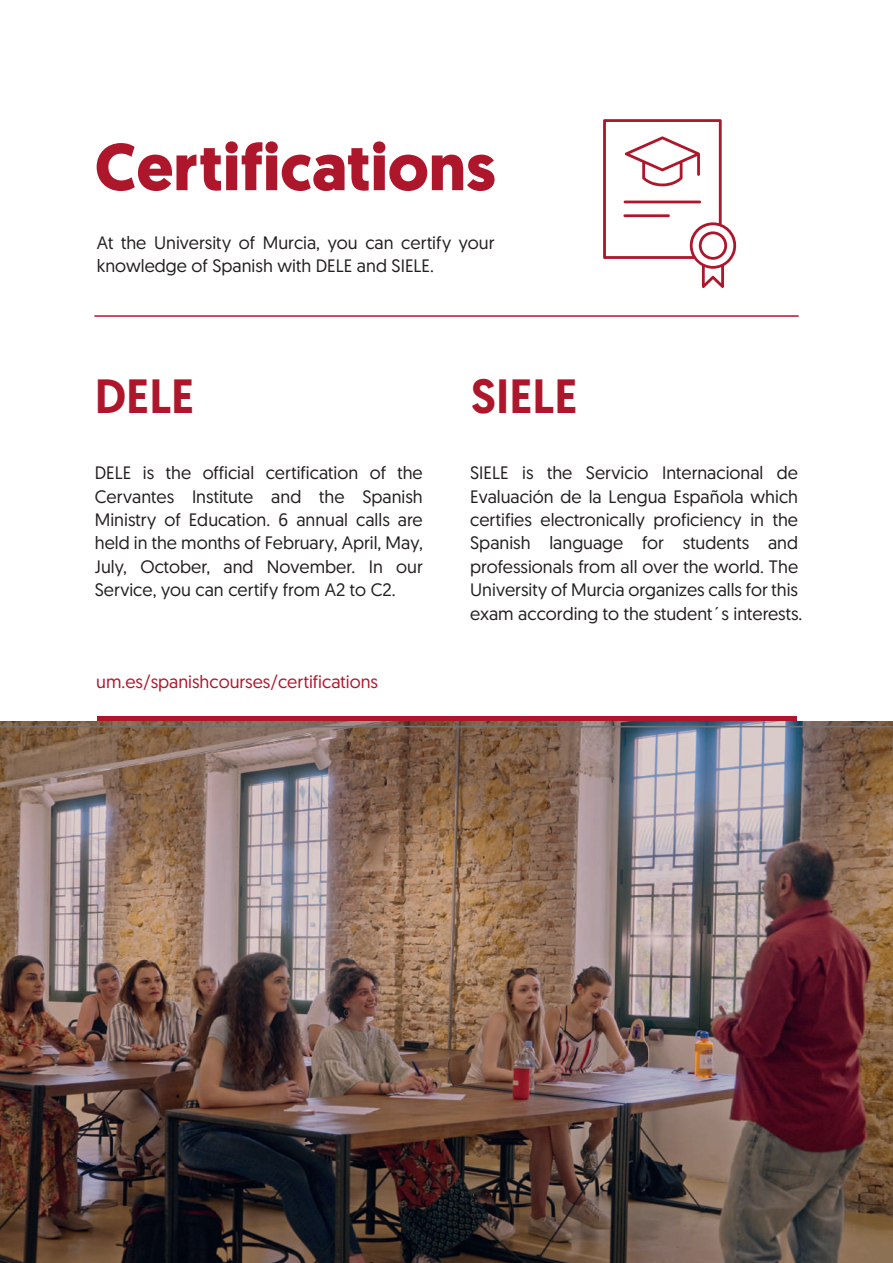
<style>
.page{position:relative;width:893px;height:1263px;background:#fff}
.page>*{position:absolute;margin:0;border:0;box-sizing:border-box;transform-origin:0 0}
.t1{font:700 66.15px "Geomanist";color:#ae172b}
.t2{font:500 48px "Geomanist";color:#ae172b}
.t3{font:18px/23.4px "Geomanist";color:#231f20}
.t4{font:18px "Geomanist";color:#ae172b}
</style>
<div class="page">
<div style="left:97px;top:716px;width:699px;height:11px;background:#ae172b"></div>
<hr style="left:95px;top:315px;width:703px;height:2px;background:#ae172b">
<svg style="left:603px;top:119px;width:134px;height:169px"></svg>
<img style="left:0;top:721px;width:893px;height:542px">
<hr style="left:0;top:726px;width:893px;height:1px;background:#717074">
<h1 class="t1" style="left:95px;top:123px;width:402px">Certifications</h1>
<p class="t3" style="left:97px;top:230px;width:399px">At the University of Murcia, you can certify your knowledge of Spanish with DELE and SIELE.</p>
<h2 class="t2" style="left:95px;top:365px;width:101px">DELE</h2>
<h2 class="t2" style="left:471px;top:365px;width:108px">SIELE</h2>
<p class="t3" style="left:95px;top:461px;width:329px;text-align:justify">DELE is the official certification of the Cervantes Institute and the Spanish Ministry of Education. 6 annual calls are held in the months of February, April, May, July, October, and November. In our Service, you can certify from A2 to C2.</p>
<p class="t3" style="left:470px;top:461px;width:334px">SIELE is the Servicio Internacional de Evaluación de la Lengua Española which certifies electronically proficiency in the Spanish language for students and professionals from all over the world. The University of Murcia organizes calls for this exam according to the student´s interests.</p>
<p class="t4" style="left:96px;top:669px;width:283px">um.es/spanishcourses/certifications</p>
</div>
